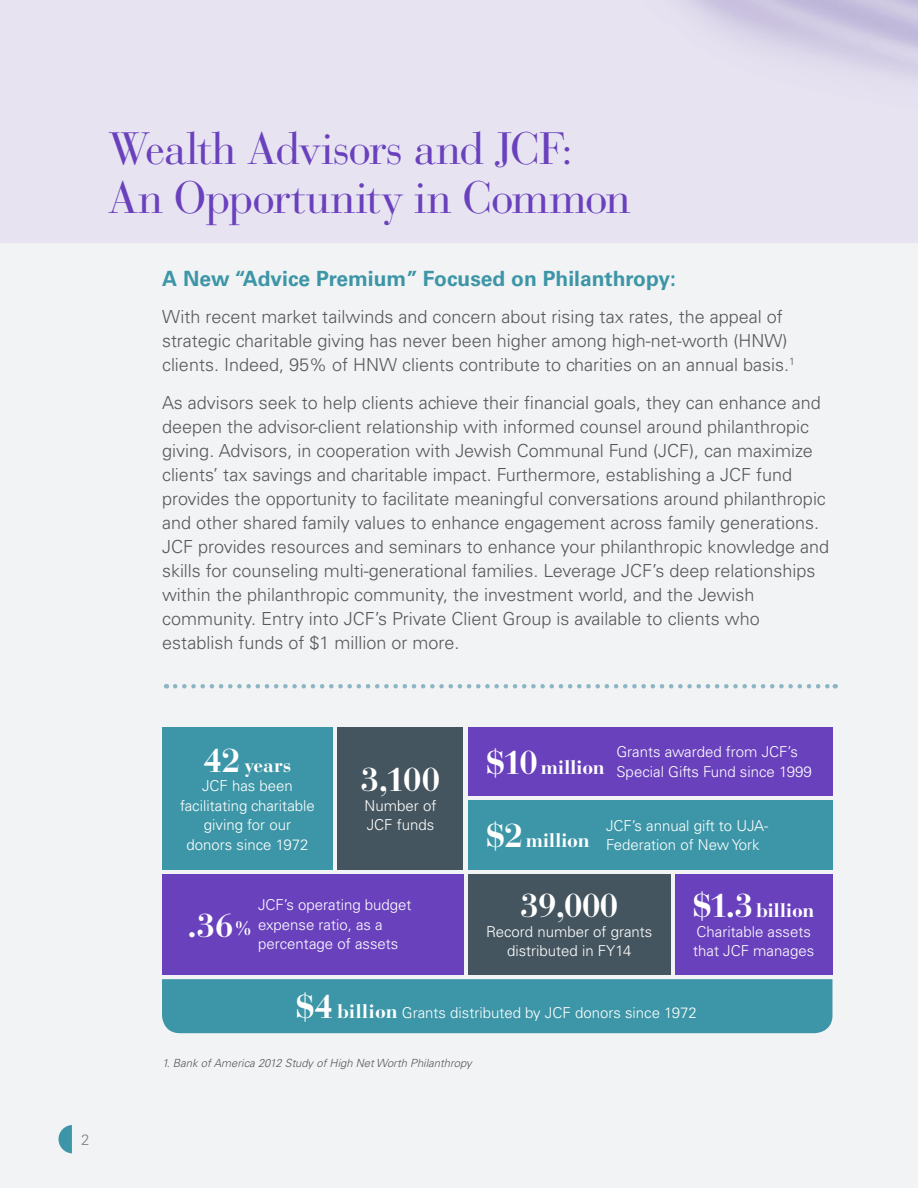
<style>
.page{position:relative;width:918px;height:1188px;background:#f2f3f4}
.page>*{position:absolute;margin:0;border:0;box-sizing:border-box;transform-origin:0 0}
.head_purple_30{font:45px/49.5px "Bauer Bodoni Std";letter-spacing:-.025em;color:#6a41bd}
.callout_uni_10_13{font:700 33px "Bauer Bodoni Std";letter-spacing:-.02em;color:#fff}
.subhead_1_blue_14_15{font:700 21px "Univers LT Std";color:#3d96a7}
.callout_uni_10_13-2{font:700 19.5px "Bauer Bodoni Std";letter-spacing:-.02em;color:#fff}
.para_80__gray_12_16{font:300 18px/24px "Univers LT Std";color:#57585a}
.callout_uni_10_13-3{font:300 15px/19.5px "Univers LT Std";color:#fff}
.t1{font:300 15px "Univers LT Std";color:#808285}
.ital_note{font:italic 300 11.25px "Univers LT Std";color:#57585a}
.s1{font-size:33px}
.s2{font-size:19.5px}
.s3{font-family:"Bauer Bodoni Std";font-weight:700;font-size:33px}
.s4{font-family:"Bauer Bodoni Std";font-weight:700;font-size:19.5px}
</style>
<div class="page">
<div style="left:0;top:0;width:918px;height:243px;background:#e7e3f1"></div>
<div style="left:162px;top:979px;width:670px;height:54px;background:#3d96a7"></div>
<div style="left:162px;top:874px;width:302px;height:101px;background:#6a41bd"></div>
<div style="left:162px;top:727px;width:171px;height:143px;background:#3d96a7"></div>
<div style="left:338px;top:727px;width:126px;height:143px;background:#45555f"></div>
<div style="left:468px;top:874px;width:202px;height:101px;background:#45555f"></div>
<div style="left:468px;top:801px;width:364px;height:69px;background:#3d96a7"></div>
<div style="left:468px;top:727px;width:364px;height:69px;background:#6a41bd"></div>
<div style="left:675px;top:874px;width:157px;height:101px;background:#6a41bd"></div>
<svg style="left:175px;top:684px;width:661px;height:4px"></svg>
<svg style="left:59px;top:1125px;width:13px;height:28px"></svg>
<p class="head_purple_30" style="left:108px;top:124px;width:524px">Wealth Advisors and JCF:<br>An Opportunity in Common</p>
<p class="subhead_1_blue_14_15" style="left:162px;top:266px;width:515px">A New “Advice Premium” Focused on Philanthropy:</p>
<p class="para_80__gray_12_16" style="left:162px;top:305px;width:635px">With recent market tailwinds and concern about rising tax rates, the appeal of strategic charitable giving has never been higher among high-net-worth (HNW) clients. Indeed, 95% of HNW clients contribute to charities on an annual basis.<sup>1</sup></p>
<p class="para_80__gray_12_16" style="left:162px;top:390px;width:669px">As advisors seek to help clients achieve their financial goals, they can enhance and deepen the advisor-client relationship with informed counsel around philanthropic giving. Advisors, in cooperation with Jewish Communal Fund (JCF), can maximize clients’ tax savings and charitable impact. Furthermore, establishing a JCF fund provides the opportunity to facilitate meaningful conversations around philanthropic and other shared family values to enhance engagement across family generations.<br>JCF provides resources and seminars to enhance your philanthropic knowledge and skills for counseling multi-generational families. Leverage JCF’s deep relationships within the philanthropic community, the investment world, and the Jewish community. Entry into JCF’s Private Client Group is available to clients who establish funds of $1 million or more.</p>
<p class="t1" style="left:81px;top:1130px;width:10px">2</p>
<p class="callout_uni_10_13-2" style="left:204px;top:753px;width:89px"><span class="s1">42</span> years</p>
<p class="callout_uni_10_13-3" style="left:180px;top:776px;width:136px;text-align:center">JCF has been facilitating charitable giving for our donors since 1972</p>
<p class="callout_uni_10_13" style="left:361px;top:760px;width:81px">3,100</p>
<p class="callout_uni_10_13-3" style="left:365px;top:796px;width:73px">Number of<br>JCF funds</p>
<p class="callout_uni_10_13-3" style="left:258px;top:895px;width:155px">JCF’s operating budget expense ratio, as a percentage of assets</p>
<p class="callout_uni_10_13" style="left:188px;top:905px;width:67px">.36<span class="s2">%</span></p>
<p class="callout_uni_10_13-2" style="left:487px;top:755px;width:120px"><span class="s1">$10</span> million</p>
<p class="callout_uni_10_13-3" style="left:616px;top:742px;width:197px">Grants awarded from JCF’s<br>Special Gifts Fund since 1999</p>
<p class="callout_uni_10_13-2" style="left:487px;top:829px;width:105px"><span class="s1">$2</span> million</p>
<p class="callout_uni_10_13-3" style="left:606px;top:816px;width:164px">JCF’s annual gift to UJA-<br>Federation of New York</p>
<p class="callout_uni_10_13" style="left:520px;top:886px;width:99px">39,000</p>
<p class="callout_uni_10_13-3" style="left:486px;top:922px;width:168px;text-align:center">Record number of grants distributed in FY14</p>
<p class="callout_uni_10_13-2" style="left:693px;top:899px;width:123px"><span class="s1">$1.3</span> billion</p>
<p class="callout_uni_10_13-3" style="left:693px;top:922px;width:122px">Charitable assets that JCF manages</p>
<p class="callout_uni_10_13-3" style="left:296px;top:1003px;width:402px"><span class="s3">$4</span> <span class="s4">billion</span> Grants distributed by JCF donors since 1972</p>
<p class="ital_note" style="left:162px;top:1056px;width:311px">1. Bank of America 2012 Study of High Net Worth Philanthropy</p>
</div>
